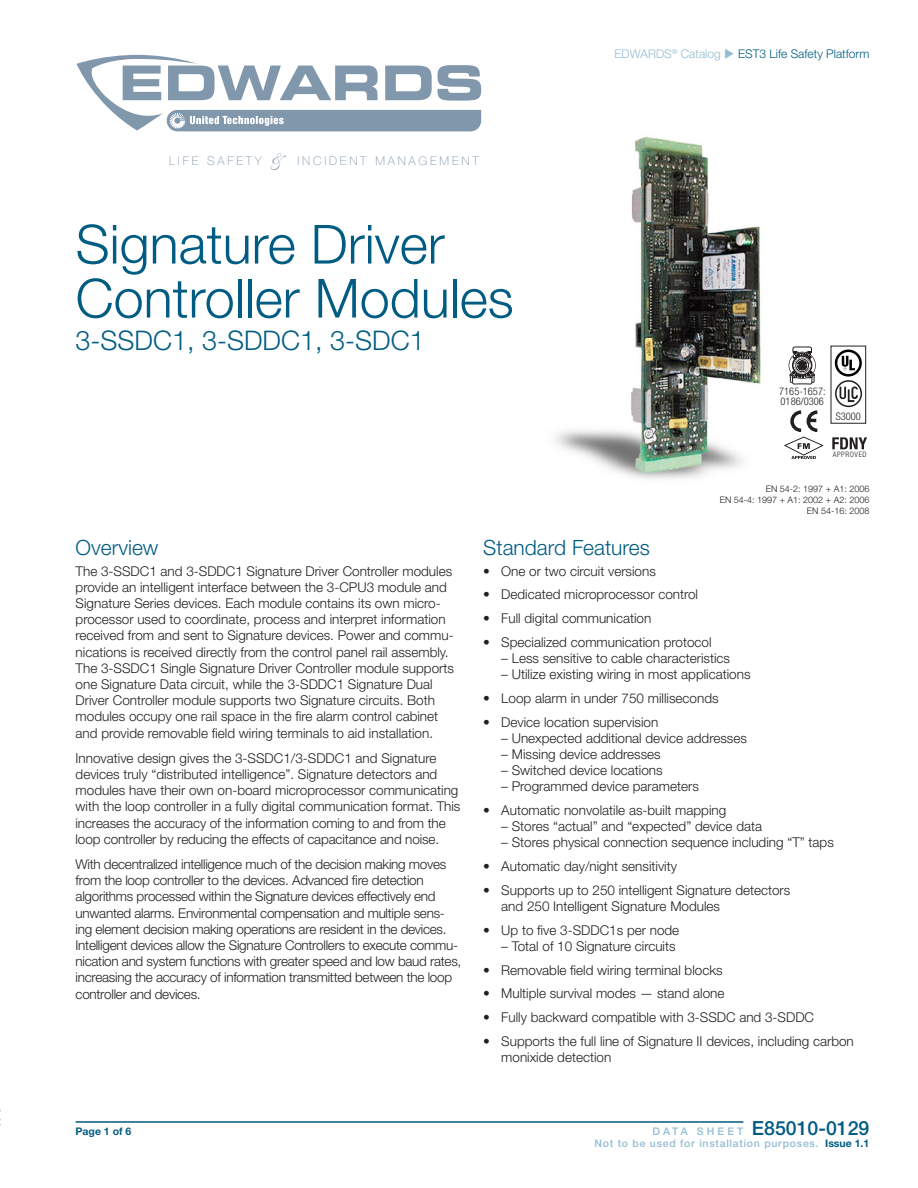
<style>
.page{position:relative;width:918px;height:1188px;background:#fff}
.page>*{position:absolute;margin:0;border:0;box-sizing:border-box;transform-origin:0 0}
.t1{font:300 54px/54px "Helvetica Neue LT Std";color:#005c83}
.Model{font:300 27px "Helvetica Neue LT Std";color:#005c83}
.HEAD{font:300 21px "Helvetica Neue LT Std";color:#005c83}
.t2{font:500 19.5px "Helvetica Neue LT Std";color:#005c83}
.BODY{font:300 13.5px/16.2px "Helvetica Neue LT Std";color:#231f20}
.BODY-2{font:300 13.5px/16.2px "Helvetica Neue LT Std";letter-spacing:-.02em;color:#231f20}
.t3{font:300 12px "Helvetica Neue LT Std";color:#005c83}
.t4{font:100 12px "Helvetica Neue LT Std";letter-spacing:.23em;color:#8197ac}
.t5{font:500 10.5px "Helvetica Neue LT Std";letter-spacing:.07em;color:#94bcd3}
.t6{font:300 condensed 10.5px/10.5px "Helvetica Neue";color:#231f20}
.t7{font:700 10.5px "Helvetica Neue LT Std";color:#005c83}
.BODY-3{font:300 9px "Helvetica Neue LT Std";color:#231f20}
.t8{font:300 condensed 7.5px "Helvetica Neue";letter-spacing:.08em;color:#231f20}
.s1{font-family:"Shelley Volante BT";font-weight:400;font-size:19.5px}
.s2{color:#94bcd3}
.s3{font-size:10.5px;color:#94bcd3}
.s4{font-weight:700;color:#005c83}
</style>
<div class="page">
<hr style="left:76px;top:1121px;width:667px;height:2px;background:#005c83">
<svg style="left:77px;top:55px;width:404px;height:76px"></svg>
<img style="left:556px;top:136px;width:205px;height:343px">
<div style="left:789px;top:352px;width:27px;height:27px;border:1px solid #231f20;border-radius:50%"></div>
<svg style="left:790px;top:347px;width:25px;height:38px"></svg>
<div style="left:792px;top:355px;width:20px;height:20px;border:1px solid #231f20;border-radius:50%"></div>
<div style="left:793px;top:356px;width:19px;height:19px;border:1px solid #231f20;border-radius:50%"></div>
<svg style="left:835px;top:350px;width:27px;height:57px"></svg>
<div style="left:831px;top:346px;width:35px;height:78px;border:1px solid #231f20"></div>
<svg style="left:832px;top:437px;width:35px;height:12px"></svg>
<svg style="left:784px;top:410px;width:40px;height:49px"></svg>
<p class="t4" style="left:169px;top:154px;width:311px">LIFE SAFETY <span class="s1">&amp;</span> INCIDENT MANAGEMENT</p>
<p class="t1" style="left:76px;top:216px;width:440px">Signature Driver<br>Controller Modules</p>
<p class="Model" style="left:76px;top:324px;width:351px">3-SSDC1, 3-SDDC1, 3-SDC1</p>
<p class="t3" style="left:615px;top:47px;width:256px"><span class="s2">EDWARDS</span><sup>®</sup> <span class="s2">Catalog</span> <span class="s2">◆</span> EST3 Life Safety Platform</p>
<p class="t6" style="left:779px;top:386px;width:48px">7165-1657:<br>0186/0306</p>
<p class="t6" style="left:836px;top:411px;width:27px">S3000</p>
<p class="t8" style="left:833px;top:450px;width:35px">APPROVED</p>
<p class="BODY-3" style="left:766px;top:483px;width:105px">EN 54-2: 1997 + A1: 2006</p>
<p class="BODY-3" style="left:720px;top:494px;width:151px">EN 54-4: 1997 + A1: 2002 + A2: 2006</p>
<p class="BODY-3" style="left:807px;top:505px;width:64px">EN 54-16: 2008</p>
<p class="HEAD" style="left:76px;top:535px;width:84px">Overview</p>
<p class="BODY" style="left:76px;top:563px;width:380px">The 3-SSDC1 and 3-SDDC1 Signature Driver Controller modules provide an intelligent interface between the 3-CPU3 module and Signature Series devices. Each module contains its own micro&shy;processor used to coordinate, process and interpret information received from and sent to Signature devices. Power and commu&shy;nications is received directly from the control panel rail assembly.<br>The 3-SSDC1 Single Signature Driver Controller module supports one Signature Data circuit, while the 3-SDDC1 Signature Dual Driver Controller module supports two Signature circuits. Both modules occupy one rail space in the fire alarm control cabinet and provide removable field wiring terminals to aid installation.</p>
<p class="BODY" style="left:76px;top:750px;width:386px">Innovative design gives the 3-SSDC1/3-SDDC1 and Signature devices truly “distributed intelligence”. Signature detectors and modules have their own on-board microprocessor communicating with the loop controller in a fully digital communication format. This increases the accuracy of the information coming to and from the loop controller by reducing the effects of capacitance and noise.</p>
<p class="BODY-2" style="left:76px;top:856px;width:387px">With decentralized intelligence much of the decision making moves from the loop controller to the devices. Advanced fire detection algorithms processed within the Signature devices effectively end unwanted alarms. Environmental compensation and multiple sens&shy;ing element decision making operations are resident in the devices.<br>Intelligent devices allow the Signature Controllers to execute commu&shy;nication and system functions with greater speed and low baud rates, increasing the accuracy of information transmitted between the loop controller and devices.</p>
<p class="HEAD" style="left:483px;top:535px;width:168px">Standard Features</p>
<p class="BODY" style="left:483px;top:563px;width:174px">• One or two circuit versions</p>
<p class="BODY" style="left:483px;top:586px;width:216px">• Dedicated microprocessor control</p>
<p class="BODY" style="left:483px;top:610px;width:170px">• Full digital communication</p>
<p class="BODY" style="left:483px;top:634px;width:230px">• Specialized communication protocol</p>
<p class="BODY" style="left:501px;top:650px;width:230px">– Less sensitive to cable characteristics</p>
<p class="BODY" style="left:501px;top:666px;width:251px">– Utilize existing wiring in most applications</p>
<p class="BODY" style="left:483px;top:690px;width:237px">• Loop alarm in under 750 milliseconds</p>
<p class="BODY" style="left:483px;top:713px;width:177px">• Device location supervision</p>
<p class="BODY" style="left:501px;top:730px;width:247px">– Unexpected additional device addresses</p>
<p class="BODY" style="left:501px;top:746px;width:161px">– Missing device addresses</p>
<p class="BODY" style="left:501px;top:762px;width:163px">– Switched device locations</p>
<p class="BODY" style="left:501px;top:778px;width:199px">– Programmed device parameters</p>
<p class="BODY" style="left:483px;top:802px;width:245px">• Automatic nonvolatile as-built mapping</p>
<p class="BODY" style="left:501px;top:818px;width:262px">– Stores “actual” and “expected” device data</p>
<p class="BODY" style="left:501px;top:834px;width:334px">– Stores physical connection sequence including “T” taps</p>
<p class="BODY" style="left:483px;top:858px;width:195px">• Automatic day/night sensitivity</p>
<p class="BODY" style="left:501px;top:882px;width:291px;text-indent:-18px">• Supports up to 250 intelligent Signature detectors and 250 Intelligent Signature Modules</p>
<p class="BODY" style="left:483px;top:922px;width:198px">• Up to five 3-SDDC1s per node</p>
<p class="BODY" style="left:501px;top:938px;width:176px">– Total of 10 Signature circuits</p>
<p class="BODY" style="left:483px;top:962px;width:241px">• Removable field wiring terminal blocks</p>
<p class="BODY" style="left:483px;top:985px;width:243px">• Multiple survival modes — stand alone</p>
<p class="BODY" style="left:483px;top:1009px;width:332px">• Fully backward compatible with 3-SSDC and 3-SDDC</p>
<p class="BODY" style="left:501px;top:1033px;width:354px;text-indent:-18px">• Supports the full line of Signature II devices, including carbon monixide detection</p>
<p class="t7" style="left:76px;top:1124px;width:57px">Page 1 of 6</p>
<p class="t2" style="left:652px;top:1116px;width:219px"><span class="s3">D ATA S H E E T</span> E85010-0129</p>
<p class="t5" style="left:595px;top:1137px;width:276px">Not to be used for installation purposes. <span class="s4">Issue 1.1</span></p>
</div>
